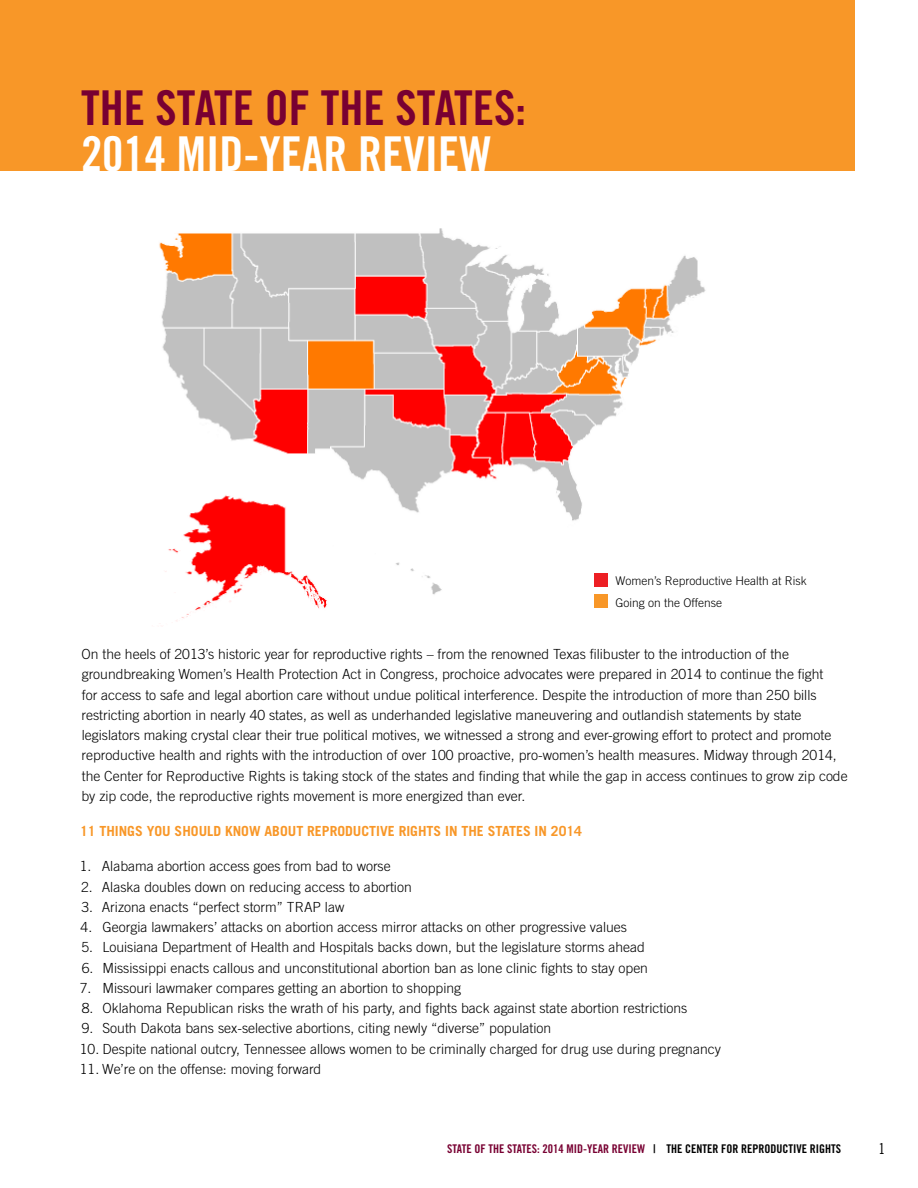
<style>
.page{position:relative;width:918px;height:1188px;background:#fff}
.page>*{position:absolute;margin:0;border:0;box-sizing:border-box;transform-origin:0 0}
.t1{font:48px "Trade Gothic Bold Cond Twenty";color:#780032}
.t2{font:48px "Trade Gothic Bold Cond Twenty";color:#fff}
.t3{font:15px "Trade Gothic Cond Eighteen";color:#000}
.t4{font:300 13.95px/20.2px "Trade Gothic";color:#000}
.t5{font:700 13.95px "Trade Gothic";color:#f89728}
.t6{font:12px "Trade Gothic Bold Cond Twenty";color:#780032}
.t7{font:300 12px "Trade Gothic";color:#000}
.s1{color:#000}
</style>
<div class="page">
<img style="left:159px;top:229px;width:547px;height:392px">
<div style="left:0;top:0;width:854px;height:170px;background:#f89728"></div>
<div style="left:594px;top:594px;width:14px;height:14px;background:#f89728"></div>
<div style="left:594px;top:573px;width:14px;height:14px;background:#ed1f24"></div>
<h1 class="t1" style="left:81px;top:79px;width:447px">THE STATE OF THE STATES:</h1>
<h1 class="t2" style="left:81px;top:125px;width:412px">2014 MID-YEAR REVIEW</h1>
<p class="t7" style="left:616px;top:574px;width:193px">Women’s Reproductive Health at Risk</p>
<p class="t7" style="left:616px;top:595px;width:108px">Going on the Offense</p>
<p class="t4" style="left:82px;top:644px;width:768px">On the heels of 2013’s historic year for reproductive rights – from the renowned Texas filibuster to the introduction of the groundbreaking Women’s Health Protection Act in Congress, prochoice advocates were prepared in 2014 to continue the fight<br>for access to safe and legal abortion care without undue political interference. Despite the introduction of more than 250 bills restricting abortion in nearly 40 states, as well as underhanded legislative maneuvering and outlandish statements by state legislators making crystal clear their true political motives, we witnessed a strong and ever-growing effort to protect and promote reproductive health and rights with the introduction of over 100 proactive, pro-women’s health measures. Midway through 2014, the Center for Reproductive Rights is taking stock of the states and finding that while the gap in access continues to grow zip code by zip code, the reproductive rights movement is more energized than ever.</p>
<p class="t5" style="left:80px;top:822px;width:503px">11 THINGS YOU SHOULD KNOW ABOUT REPRODUCTIVE RIGHTS IN THE STATES IN 2014</p>
<p class="t4" style="left:80px;top:856px;width:312px">1. Alabama abortion access goes from bad to worse</p>
<p class="t4" style="left:81px;top:876px;width:332px">2. Alaska doubles down on reducing access to abortion</p>
<p class="t4" style="left:81px;top:897px;width:264px">3. Arizona enacts “perfect storm” TRAP law</p>
<p class="t4" style="left:81px;top:917px;width:548px">4. Georgia lawmakers’ attacks on abortion access mirror attacks on other progressive values</p>
<p class="t4" style="left:82px;top:937px;width:565px">5. Louisiana Department of Health and Hospitals backs down, but the legislature storms ahead</p>
<p class="t4" style="left:82px;top:957px;width:568px">6. Mississippi enacts callous and unconstitutional abortion ban as lone clinic fights to stay open</p>
<p class="t4" style="left:80px;top:978px;width:383px">7. Missouri lawmaker compares getting an abortion to shopping</p>
<p class="t4" style="left:82px;top:998px;width:607px">8. Oklahoma Republican risks the wrath of his party, and fights back against state abortion restrictions</p>
<p class="t4" style="left:82px;top:1018px;width:471px">9. South Dakota bans sex-selective abortions, citing newly “diverse” population</p>
<p class="t4" style="left:80px;top:1038px;width:643px">10. Despite national outcry, Tennessee allows women to be criminally charged for drug use during pregnancy</p>
<p class="t4" style="left:80px;top:1059px;width:243px">11. We’re on the offense: moving forward</p>
<p class="t6" style="left:447px;top:1141px;width:395px">STATE OF THE STATES: 2014 MID-YEAR REVIEW <span class="s1">| THE CENTER FOR REPRODUCTIVE RIGHTS</span></p>
<p class="t3" style="left:878px;top:1139px;width:8px">1</p>
</div>
